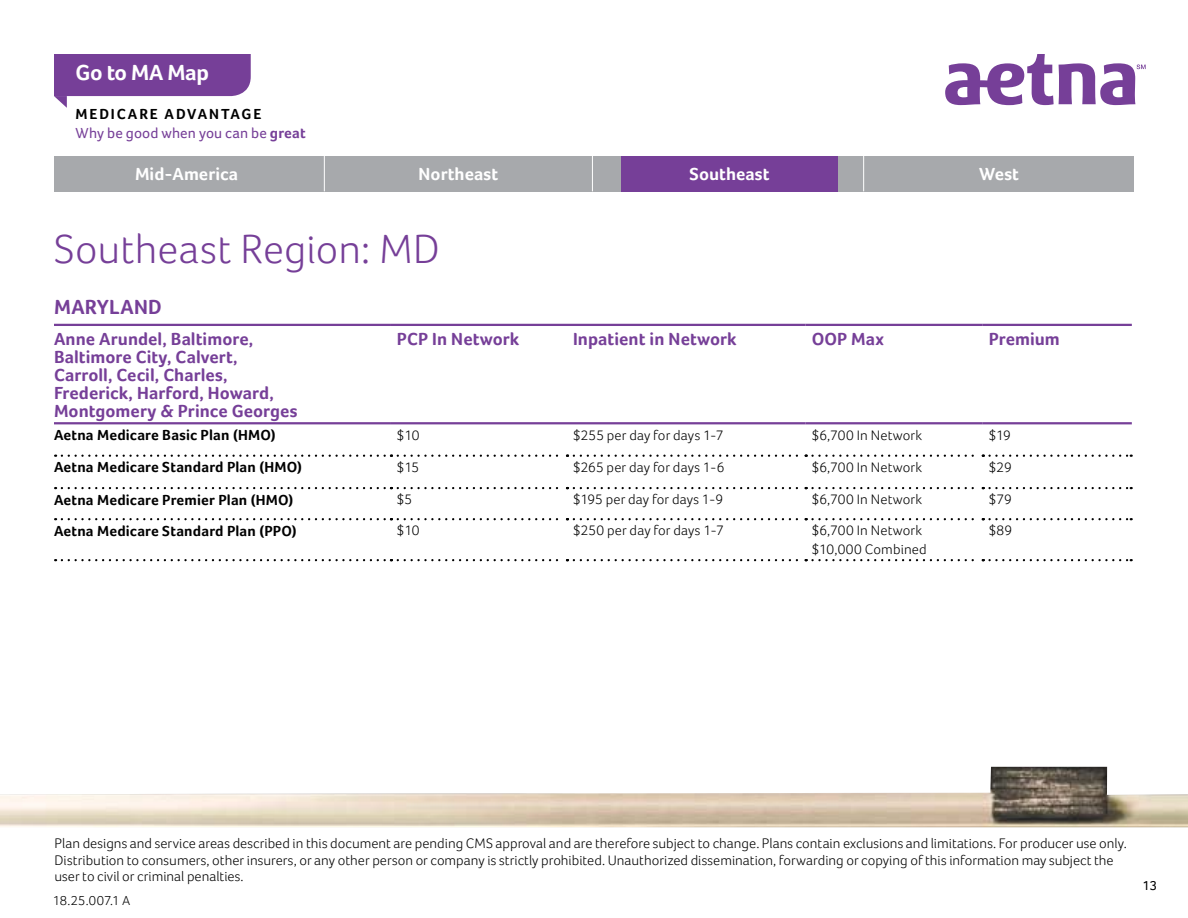
<style>
.page{position:relative;width:1188px;height:918px;background:#fff}
.page>*{position:absolute;margin:0;border:0;box-sizing:border-box;transform-origin:0 0}
.t1{font:300 42px "Foco";letter-spacing:.005em;color:#763f98}
.t2{font:700 22.5px "Foco";letter-spacing:-.02em;color:#fff}
.t3{font:700 21px "Foco";color:#763f98}
.t4{font:700 18px/18px "Foco";letter-spacing:.005em;color:#763f98}
.t5{font:700 18px "Foco";letter-spacing:.005em;color:#fff}
.t6{font:700 15px "Foco";letter-spacing:.01em;color:#000}
.t7{font:15px "Foco";letter-spacing:.01em;color:#763f98}
.t8{font:700 15px "Foco";letter-spacing:.13em;color:#000}
.t9{font:300 14.25px/16.5px "Foco";color:#000}
.t10{font:300 13.5px "Foco";letter-spacing:.005em;color:#000}
.t11{font:13.5px "Foco";color:#000}
.s1{font-weight:700}
</style>
<div class="page">
<div style="left:54px;top:156px;width:1080px;height:35px;background:#a7a9ac"></div>
<div style="left:621px;top:156px;width:217px;height:35px;background:#763f98"></div>
<svg style="left:945px;top:54px;width:201px;height:51px"></svg>
<svg style="left:54px;top:54px;width:197px;height:54px"></svg>
<hr style="left:324px;top:156px;width:1px;height:35px;background:#fff">
<hr style="left:592px;top:156px;width:1px;height:35px;background:#fff">
<hr style="left:863px;top:156px;width:1px;height:35px;background:#fff">
<svg style="left:62px;top:455px;width:330px;height:2px"></svg>
<svg style="left:398px;top:455px;width:170px;height:2px"></svg>
<svg style="left:574px;top:455px;width:410px;height:2px"></svg>
<svg style="left:990px;top:455px;width:142px;height:2px"></svg>
<svg style="left:62px;top:487px;width:330px;height:2px"></svg>
<svg style="left:398px;top:487px;width:170px;height:2px"></svg>
<svg style="left:574px;top:487px;width:410px;height:2px"></svg>
<svg style="left:990px;top:487px;width:142px;height:2px"></svg>
<svg style="left:62px;top:518px;width:330px;height:2px"></svg>
<svg style="left:398px;top:518px;width:170px;height:2px"></svg>
<svg style="left:574px;top:518px;width:410px;height:2px"></svg>
<svg style="left:990px;top:518px;width:142px;height:2px"></svg>
<hr style="left:54px;top:324px;width:337px;height:2px;background:#763f98">
<hr style="left:391px;top:324px;width:176px;height:2px;background:#763f98">
<hr style="left:567px;top:324px;width:239px;height:2px;background:#763f98">
<hr style="left:806px;top:324px;width:177px;height:2px;background:#763f98">
<hr style="left:983px;top:324px;width:149px;height:2px;background:#763f98">
<hr style="left:54px;top:422px;width:337px;height:2px;background:#763f98">
<hr style="left:391px;top:422px;width:176px;height:2px;background:#763f98">
<hr style="left:567px;top:422px;width:239px;height:2px;background:#763f98">
<hr style="left:806px;top:422px;width:177px;height:2px;background:#763f98">
<hr style="left:983px;top:422px;width:149px;height:2px;background:#763f98">
<svg style="left:62px;top:559px;width:330px;height:2px"></svg>
<svg style="left:398px;top:559px;width:170px;height:2px"></svg>
<svg style="left:574px;top:559px;width:410px;height:2px"></svg>
<svg style="left:990px;top:559px;width:142px;height:2px"></svg>
<img style="left:0;top:767px;width:1188px;height:60px">
<h2 class="t2" style="left:76px;top:59px;width:135px">Go to MA Map</h2>
<p class="t8" style="left:76px;top:105px;width:187px">Medicare Advantag e</p>
<p class="t7" style="left:76px;top:124px;width:232px">Why be good when you can be <span class="s1">great</span></p>
<p class="t5" style="left:135px;top:163px;width:105px">Mid-America</p>
<p class="t5" style="left:419px;top:163px;width:81px">Northeast</p>
<p class="t5" style="left:690px;top:163px;width:82px">Southeast</p>
<p class="t5" style="left:979px;top:163px;width:41px">West</p>
<h1 class="t1" style="left:54px;top:225px;width:387px">Southeast Region: MD</h1>
<h3 class="t3" style="left:54px;top:295px;width:31px">Maryla</h3>
<h3 class="t3" style="left:134px;top:295px;width:29px">nd</h3>
<p class="t4" style="left:54px;top:329px;width:245px">Anne Arundel, Baltimore,<br>Baltimore City, Calvert,<br>Carroll, Cecil, Charles,<br>Frederick, Harford, Howard,<br>Montgomery &amp; Prince Georges</p>
<p class="t4" style="left:397px;top:329px;width:124px">PCP In Network</p>
<p class="t4" style="left:573px;top:329px;width:165px">Inpatient in Network</p>
<p class="t4" style="left:812px;top:329px;width:74px">OOP Max</p>
<p class="t4" style="left:989px;top:329px;width:73px">Premium</p>
<p class="t6" style="left:54px;top:426px;width:223px">Aetna Medicare Basic Plan (HMO)</p>
<p class="t9" style="left:397px;top:426px;width:24px">$10</p>
<p class="t9" style="left:573px;top:426px;width:152px">$255 per day for days 1-7</p>
<p class="t9" style="left:812px;top:426px;width:112px">$6,700 In Network</p>
<p class="t9" style="left:989px;top:426px;width:24px">$19</p>
<p class="t6" style="left:54px;top:459px;width:250px">Aetna Medicare Standard Plan (HMO)</p>
<p class="t9" style="left:397px;top:459px;width:24px">$15</p>
<p class="t9" style="left:573px;top:459px;width:153px">$265 per day for days 1-6</p>
<p class="t9" style="left:812px;top:459px;width:112px">$6,700 In Network</p>
<p class="t9" style="left:989px;top:459px;width:25px">$29</p>
<p class="t6" style="left:54px;top:491px;width:241px">Aetna Medicare Premier Plan (HMO)</p>
<p class="t9" style="left:397px;top:491px;width:17px">$5</p>
<p class="t9" style="left:573px;top:491px;width:152px">$195 per day for days 1-9</p>
<p class="t9" style="left:812px;top:491px;width:112px">$6,700 In Network</p>
<p class="t9" style="left:989px;top:491px;width:25px">$79</p>
<p class="t6" style="left:54px;top:522px;width:244px">Aetna Medicare Standard Plan (PPO)</p>
<p class="t9" style="left:397px;top:522px;width:24px">$10</p>
<p class="t9" style="left:573px;top:522px;width:152px">$250 per day for days 1-7</p>
<p class="t9" style="left:812px;top:521px;width:117px;line-height:18.8px">$6,700 In Network $10,000 Combined</p>
<p class="t9" style="left:989px;top:522px;width:25px">$89</p>
<p class="t9" style="left:54px;top:835px;width:1074px">Plan designs and service areas described in this document are pending CMS approval and are therefore subject to change. Plans contain exclusions and limitations. For producer use only.<br>Distribution to consumers, other insurers, or any other person or company is strictly prohibited. Unauthorized dissemination, forwarding or copying of this information may subject the user to civil or criminal penalties.</p>
<p class="t10" style="left:53px;top:892px;width:79px">18.25.007.1 A</p>
<p class="t11" style="left:1143px;top:878px;width:16px">13</p>
</div>
